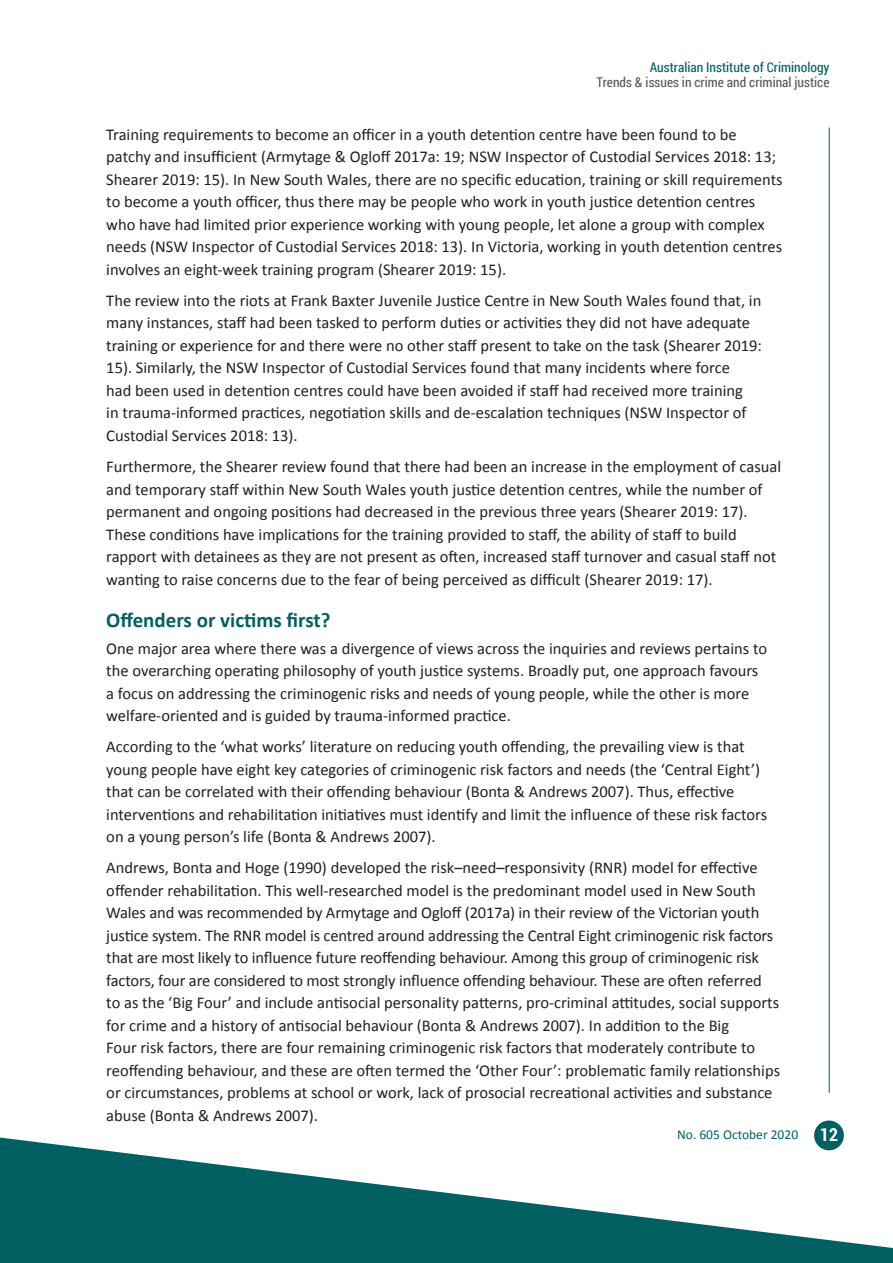
<style>
.page{position:relative;width:893px;height:1263px;background:#fff}
.page>*{position:absolute;margin:0;border:0;box-sizing:border-box;transform-origin:0 0}
.t1{font:700 21px "Calibri";color:#006062}
.body{font:16.5px/22.5px "Calibri";color:#231f20}
.t2{font:13.5px "Roboto Condensed";color:#57585a}
.t3{font:13.5px "Roboto Condensed";color:#006062}
.t4{font:13.5px "Calibri";color:#006062}
.s1{font-family:"Roboto Condensed";font-weight:700;font-size:18px;color:#fff}
</style>
<div class="page">
<hr style="left:829px;top:128px;width:1px;height:965px;background:#006062">
<div style="left:814px;top:1120px;width:30px;height:30px;background:#006062;border-radius:50%"></div>
<svg style="left:0;top:1137px;width:893px;height:126px;fill:#006062"></svg>
<p class="t3" style="left:650px;top:58px;width:181px">Australian Institute of Criminology</p>
<p class="t2" style="left:597px;top:73px;width:234px">Trends &amp; issues in crime and criminal justice</p>
<p class="body" style="left:106px;top:123px;width:678px">Training requirements to become an officer in a youth detention centre have been found to be patchy and insufficient (Armytage &amp; Ogloff 2017a: 19; NSW Inspector of Custodial Services 2018: 13; Shearer 2019: 15). In New South Wales, there are no specific education, training or skill requirements to become a youth officer, thus there may be people who work in youth justice detention centres who have had limited prior experience working with young people, let alone a group with complex needs (NSW Inspector of Custodial Services 2018: 13). In Victoria, working in youth detention centres involves an eight-week training program (Shearer 2019: 15).</p>
<p class="body" style="left:106px;top:289px;width:657px">The review into the riots at Frank Baxter Juvenile Justice Centre in New South Wales found that, in many instances, staff had been tasked to perform duties or activities they did not have adequate training or experience for and there were no other staff present to take on the task (Shearer 2019:<br>15). Similarly, the NSW Inspector of Custodial Services found that many incidents where force<br>had been used in detention centres could have been avoided if staff had received more training<br>in trauma-informed practices, negotiation skills and de-escalation techniques (NSW Inspector of Custodial Services 2018: 13).</p>
<p class="body" style="left:106px;top:455px;width:676px">Furthermore, the Shearer review found that there had been an increase in the employment of casual and temporary staff within New South Wales youth justice detention centres, while the number of permanent and ongoing positions had decreased in the previous three years (Shearer 2019: 17).<br>These conditions have implications for the training provided to staff, the ability of staff to build rapport with detainees as they are not present as often, increased staff turnover and casual staff not wanting to raise concerns due to the fear of being perceived as difficult (Shearer 2019: 17).</p>
<h2 class="t1" style="left:106px;top:606px;width:226px">Offenders or victims first?</h2>
<p class="body" style="left:106px;top:637px;width:662px">One major area where there was a divergence of views across the inquiries and reviews pertains to the overarching operating philosophy of youth justice systems. Broadly put, one approach favours a focus on addressing the criminogenic risks and needs of young people, while the other is more welfare-oriented and is guided by trauma-informed practice.</p>
<p class="body" style="left:106px;top:735px;width:662px">According to the ‘what works’ literature on reducing youth offending, the prevailing view is that young people have eight key categories of criminogenic risk factors and needs (the ‘Central Eight’) that can be correlated with their offending behaviour (Bonta &amp; Andrews 2007). Thus, effective interventions and rehabilitation initiatives must identify and limit the influence of these risk factors on a young person’s life (Bonta &amp; Andrews 2007).</p>
<p class="body" style="left:106px;top:856px;width:675px">Andrews, Bonta and Hoge (1990) developed the risk–need–responsivity (RNR) model for effective offender rehabilitation. This well-researched model is the predominant model used in New South Wales and was recommended by Armytage and Ogloff (2017a) in their review of the Victorian youth justice system. The RNR model is centred around addressing the Central Eight criminogenic risk factors that are most likely to influence future reoffending behaviour. Among this group of criminogenic risk factors, four are considered to most strongly influence offending behaviour. These are often referred to as the ‘Big Four’ and include antisocial personality patterns, pro-criminal attitudes, social supports for crime and a history of antisocial behaviour (Bonta &amp; Andrews 2007). In addition to the Big<br>Four risk factors, there are four remaining criminogenic risk factors that moderately contribute to reoffending behaviour, and these are often termed the ‘Other Four’: problematic family relationships or circumstances, problems at school or work, lack of prosocial recreational activities and substance abuse (Bonta &amp; Andrews 2007).</p>
<p class="t4" style="left:677px;top:1126px;width:162px">No. 605 October 2020 <span class="s1">12</span></p>
</div>
